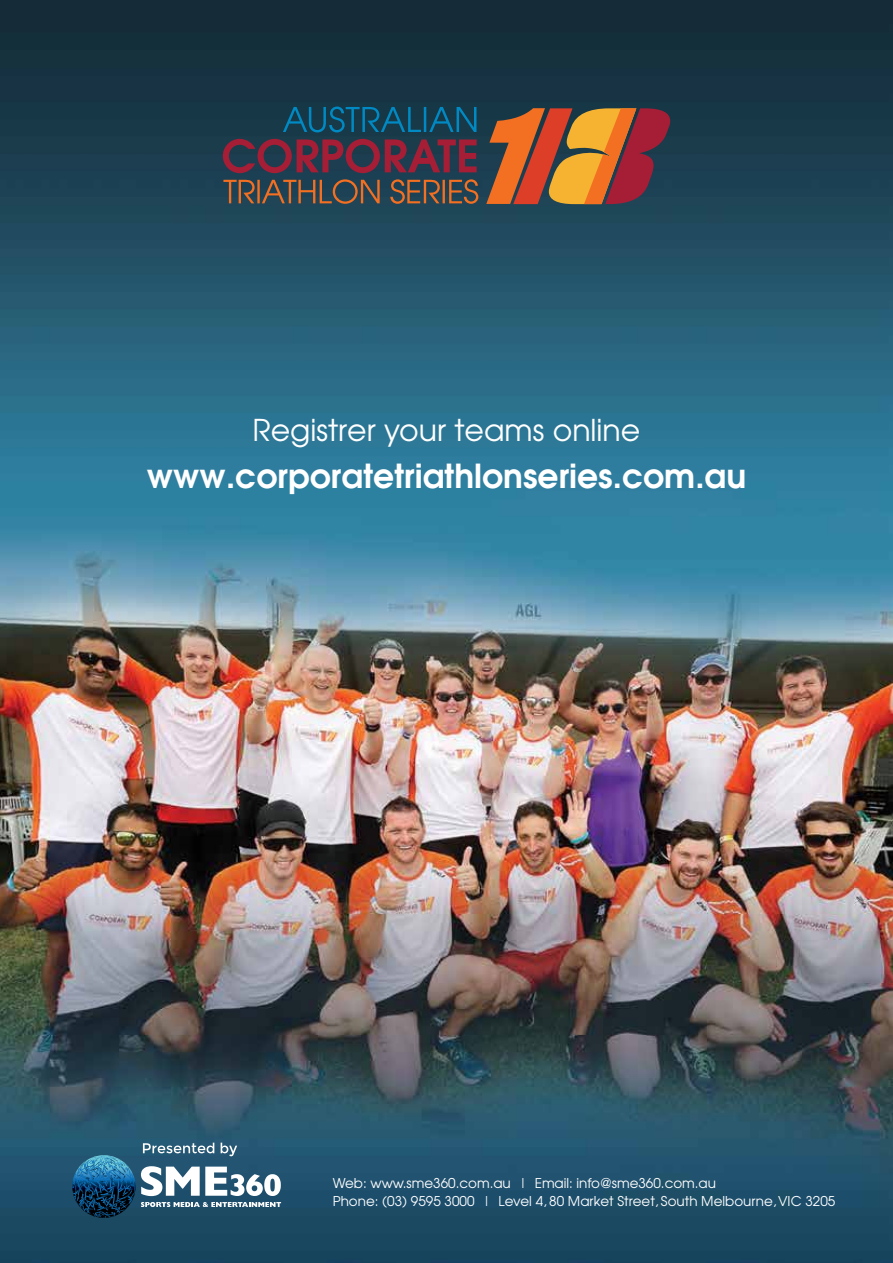
<style>
.page{position:relative;width:893px;height:1263px;background:#fff}
.page>*{position:absolute;margin:0;border:0;box-sizing:border-box;transform-origin:0 0}
.t1{font:600 33px "Avant Garde";color:#fff}
.t2{font:30px "Avant Garde";color:#fff}
.t3{font:13.5px/18px "Avant Garde";color:#fff}
</style>
<div class="page">
<img style="left:0;top:0;width:893px;height:1263px">
<svg style="left:223px;top:179px;width:255px;height:25px;background:#574e46"></svg>
<svg style="left:223px;top:139px;width:254px;height:34px;background:#5b2e43"></svg>
<svg style="left:283px;top:107px;width:193px;height:25px;background:#104e68"></svg>
<svg style="left:486px;top:108px;width:184px;height:96px;background:#aa5b34"></svg>
<svg style="left:72px;top:1143px;width:209px;height:76px;background:#47728b"></svg>
<h2 class="t2" style="left:253px;top:412px;width:389px">Registrer your teams online</h2>
<h1 class="t1" style="left:147px;top:454px;width:601px">www.corporatetriathlonseries.com.au</h1>
<p class="t3" style="left:333px;top:1174px;width:504px">Web: www.sme360.com.au | Email: info@sme360.com.au<br>Phone: (03) 9595 3000 | Level 4, 80 Market Street, South Melbourne, VIC 3205</p>
</div>
